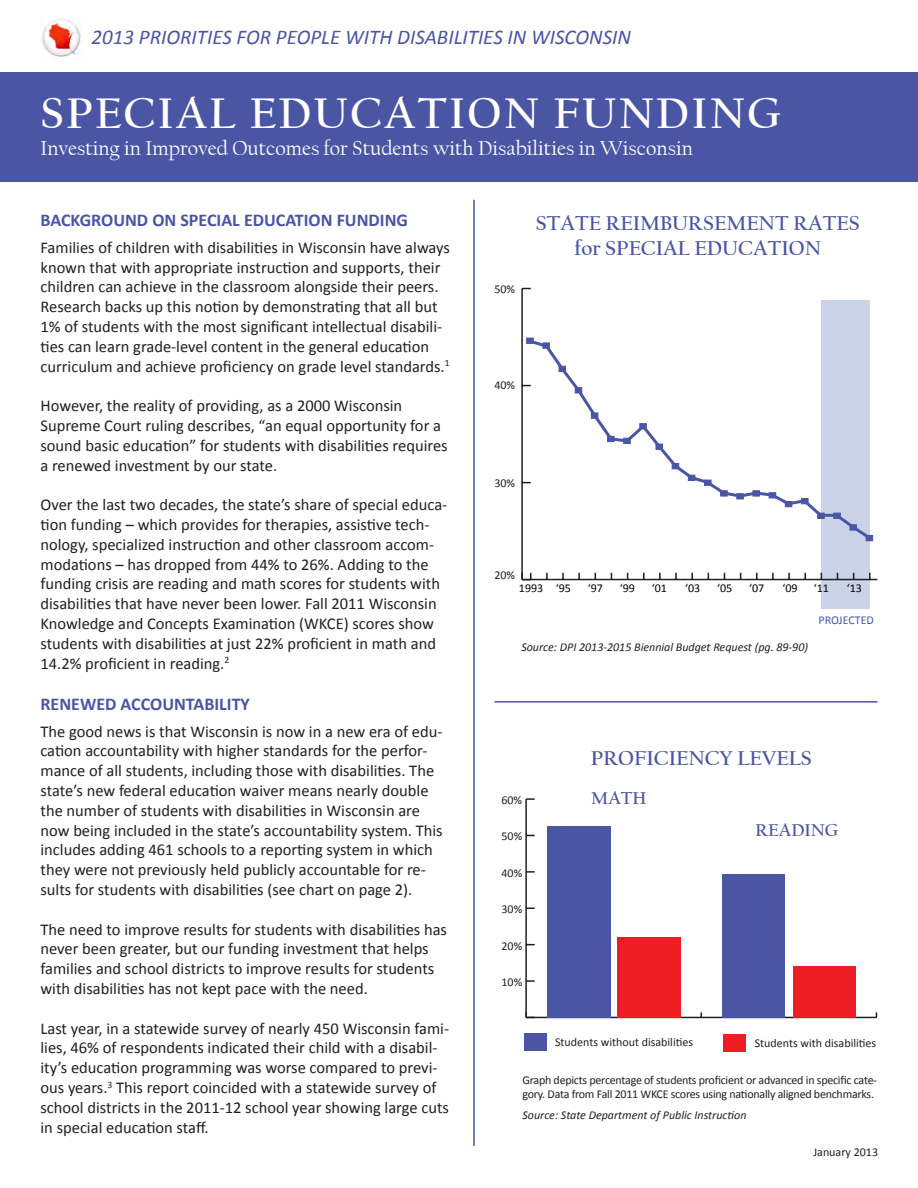
<style>
.page{position:relative;width:918px;height:1188px;background:#fff}
.page>*{position:absolute;margin:0;border:0;box-sizing:border-box;transform-origin:0 0}
.t1{font:700 45px "Californian FB";letter-spacing:.05em;color:#fff}
.t2{font:21px "Californian FB";color:#fff}
.t3{font:700 21px/25.2px "Californian FB";color:#4a55a4;text-align:center}
.t4{font:italic 21px "Calibri";color:#4a55a4}
.t5{font:700 18px "Calibri";color:#4a55a4}
.t6{font:700 18px "Californian FB";color:#4a55a4}
.t7{font:16.5px/19.8px "Calibri";color:#231f20}
.t8{font:12px/14.4px "Calibri";letter-spacing:-.02em;color:#231f20}
.t9{font:italic 12px "Calibri";color:#231f20}
.t10{font:12px "Calibri";color:#231f20}
.t11{font:12px "Calibri";color:#000}
.t12{font:12px "Calibri";color:#4a55a4}
</style>
<div class="page">
<div style="left:0;top:72px;width:918px;height:110px;background:#4a55a4"></div>
<img style="left:40px;top:18px;width:41px;height:39px">
<hr style="left:473px;top:200px;width:2px;height:946px;background:#4a55a4">
<hr style="left:494px;top:701px;width:384px;height:2px;background:#4a55a4">
<hr style="left:526px;top:1017px;width:350px;height:1px;background:#231f20">
<hr style="left:525px;top:799px;width:2px;height:218px;background:#231f20">
<svg style="left:525px;top:1012px;width:10px;height:6px"></svg>
<svg style="left:527px;top:980px;width:8px;height:2px"></svg>
<svg style="left:527px;top:871px;width:8px;height:2px"></svg>
<svg style="left:526px;top:798px;width:9px;height:2px"></svg>
<div style="left:617px;top:937px;width:63px;height:81px;background:#ee1d23"></div>
<div style="left:793px;top:966px;width:63px;height:52px;background:#ee1d23"></div>
<div style="left:547px;top:826px;width:63px;height:192px;background:#4a55a4"></div>
<div style="left:722px;top:874px;width:63px;height:144px;background:#4a55a4"></div>
<div style="left:524px;top:1033px;width:22px;height:18px;background:#4a55a4"></div>
<div style="left:723px;top:1034px;width:23px;height:18px;background:#ee1d23"></div>
<div style="left:821px;top:300px;width:49px;height:309px;background:#cad3e8"></div>
<hr style="left:522px;top:579px;width:355px;height:1px;background:#231f20">
<svg style="left:546px;top:573px;width:2px;height:6px"></svg>
<svg style="left:562px;top:573px;width:2px;height:6px"></svg>
<svg style="left:578px;top:573px;width:2px;height:6px"></svg>
<svg style="left:643px;top:573px;width:2px;height:6px"></svg>
<svg style="left:659px;top:573px;width:2px;height:6px"></svg>
<svg style="left:675px;top:573px;width:2px;height:6px"></svg>
<svg style="left:691px;top:573px;width:2px;height:6px"></svg>
<svg style="left:756px;top:573px;width:2px;height:6px"></svg>
<svg style="left:772px;top:573px;width:2px;height:6px"></svg>
<svg style="left:788px;top:573px;width:2px;height:6px"></svg>
<svg style="left:804px;top:573px;width:2px;height:6px"></svg>
<svg style="left:869px;top:573px;width:2px;height:6px"></svg>
<hr style="left:521px;top:289px;width:2px;height:291px;background:#231f20">
<svg style="left:521px;top:573px;width:10px;height:7px"></svg>
<svg style="left:527px;top:341px;width:346px;height:201px"></svg>
<svg style="left:526px;top:338px;width:8px;height:6px"></svg>
<div style="left:542px;top:343px;width:8px;height:6px;background:#4a55a4;border:1px solid #4a55a4"></div>
<div style="left:559px;top:366px;width:7px;height:6px;background:#4a55a4"></div>
<div style="left:575px;top:387px;width:7px;height:6px;background:#4a55a4;border:1px solid #4a55a4"></div>
<div style="left:591px;top:413px;width:7px;height:6px;background:#4a55a4;border:1px solid #4a55a4"></div>
<div style="left:607px;top:436px;width:7px;height:6px;background:#4a55a4"></div>
<div style="left:623px;top:438px;width:8px;height:6px;background:#4a55a4;border:1px solid #4a55a4"></div>
<svg style="left:639px;top:423px;width:8px;height:6px"></svg>
<div style="left:656px;top:444px;width:7px;height:6px;background:#4a55a4"></div>
<div style="left:672px;top:463px;width:7px;height:6px;background:#4a55a4"></div>
<div style="left:688px;top:475px;width:7px;height:6px;background:#4a55a4"></div>
<div style="left:704px;top:480px;width:7px;height:6px;background:#4a55a4;border:1px solid #4a55a4"></div>
<svg style="left:720px;top:490px;width:8px;height:6px"></svg>
<svg style="left:736px;top:493px;width:8px;height:6px"></svg>
<svg style="left:753px;top:490px;width:7px;height:6px"></svg>
<svg style="left:769px;top:492px;width:7px;height:6px"></svg>
<div style="left:785px;top:501px;width:7px;height:6px;background:#4a55a4;border:1px solid #4a55a4"></div>
<div style="left:801px;top:498px;width:7px;height:6px;background:#4a55a4"></div>
<div style="left:817px;top:513px;width:8px;height:6px;background:#4a55a4;border:1px solid #4a55a4"></div>
<div style="left:833px;top:513px;width:8px;height:6px;background:#4a55a4;border:1px solid #4a55a4"></div>
<div style="left:850px;top:524px;width:7px;height:6px;background:#4a55a4;border:1px solid #4a55a4"></div>
<div style="left:866px;top:535px;width:7px;height:6px;background:#4a55a4"></div>
<p class="t4" style="left:92px;top:22px;width:541px">2013 PRIORITIES FOR PEOPLE WITH DISABILITIES IN WISCONSIN</p>
<h1 class="t1" style="left:40px;top:87px;width:741px">SPECIAL EDUCATION FUNDING</h1>
<p class="t2" style="left:40px;top:136px;width:654px">Investing in Improved Outcomes for Students with Disabilities in Wisconsin</p>
<p class="t5" style="left:40px;top:209px;width:369px">BACKGROUND ON SPECIAL EDUCATION FUNDING</p>
<p class="t7" style="left:40px;top:238px;width:411px">Families of children with disabilities in Wisconsin have always known that with appropriate instruction and supports, their children can achieve in the classroom alongside their peers.<br>Research backs up this notion by demonstrating that all but 1% of students with the most significant intellectual disabili&shy;ties can learn grade-level content in the general education curriculum and achieve proficiency on grade level standards.<sup>1</sup></p>
<p class="t7" style="left:40px;top:396px;width:409px">However, the reality of providing, as a 2000 Wisconsin Supreme Court ruling describes, “an equal opportunity for a sound basic education” for students with disabilities requires a renewed investment by our state.</p>
<p class="t7" style="left:40px;top:495px;width:408px">Over the last two decades, the state’s share of special educa&shy;tion funding – which provides for therapies, assistive tech&shy;nology, specialized instruction and other classroom accom&shy;modations – has dropped from 44% to 26%. Adding to the funding crisis are reading and math scores for students with disabilities that have never been lower. Fall 2011 Wisconsin Knowledge and Concepts Examination (WKCE) scores show students with disabilities at just 22% proficient in math and 14.2% proficient in reading.<sup>2</sup></p>
<p class="t5" style="left:40px;top:693px;width:211px">RENEWED ACCOUNTABILITY</p>
<p class="t7" style="left:40px;top:721px;width:404px">The good news is that Wisconsin is now in a new era of edu&shy;cation accountability with higher standards for the perfor&shy;mance of all students, including those with disabilities. The state’s new federal education waiver means nearly double the number of students with disabilities in Wisconsin are now being included in the state’s accountability system. This includes adding 461 schools to a reporting system in which they were not previously held publicly accountable for re&shy;sults for students with disabilities (see chart on page 2).</p>
<p class="t7" style="left:40px;top:919px;width:408px">The need to improve results for students with disabilities has never been greater, but our funding investment that helps families and school districts to improve results for students with disabilities has not kept pace with the need.</p>
<p class="t7" style="left:40px;top:1018px;width:410px">Last year, in a statewide survey of nearly 450 Wisconsin fami&shy;lies, 46% of respondents indicated their child with a disabil&shy;ity’s education programming was worse compared to previ&shy;ous years.<sup>3</sup> This report coincided with a statewide survey of school districts in the 2011-12 school year showing large cuts in special education staff.</p>
<p class="t8" style="left:494px;top:282px;width:22px">50%</p>
<p class="t3" style="left:536px;top:211px;width:325px">STATE REIMBURSEMENT RATES for SPECIAL EDUCATION</p>
<p class="t8" style="left:494px;top:378px;width:22px">40%</p>
<p class="t8" style="left:494px;top:475px;width:22px">30%</p>
<p class="t8" style="left:494px;top:568px;width:22px">20%</p>
<p class="t11" style="left:519px;top:580px;width:26px">1993</p>
<p class="t11" style="left:556px;top:580px;width:17px">‘95</p>
<p class="t11" style="left:588px;top:580px;width:17px">‘97</p>
<p class="t11" style="left:620px;top:580px;width:17px">‘99</p>
<p class="t11" style="left:652px;top:580px;width:17px">‘01</p>
<p class="t11" style="left:685px;top:580px;width:17px">‘03</p>
<p class="t11" style="left:717px;top:580px;width:17px">‘05</p>
<p class="t11" style="left:749px;top:580px;width:17px">‘07</p>
<p class="t11" style="left:783px;top:580px;width:17px">‘09</p>
<p class="t11" style="left:814px;top:580px;width:17px">‘11</p>
<p class="t11" style="left:847px;top:580px;width:17px">‘13</p>
<p class="t12" style="left:819px;top:612px;width:57px">PROJECTED</p>
<p class="t9" style="left:521px;top:638px;width:288px">Source: DPI 2013-2015 Biennial Budget Request (pg. 89-90)</p>
<p class="t8" style="left:501px;top:792px;width:22px">60%</p>
<p class="t8" style="left:502px;top:829px;width:22px">50%</p>
<p class="t8" style="left:502px;top:865px;width:22px">40%</p>
<p class="t8" style="left:502px;top:902px;width:22px">30%</p>
<p class="t8" style="left:502px;top:939px;width:22px">20%</p>
<p class="t8" style="left:502px;top:975px;width:22px">10%</p>
<p class="t3" style="left:591px;top:746px;width:222px">PROFICIENCY LEVELS</p>
<p class="t6" style="left:591px;top:788px;width:57px">MATH</p>
<p class="t6" style="left:756px;top:820px;width:84px">READING</p>
<p class="t10" style="left:555px;top:1035px;width:140px">Students without disabilities</p>
<p class="t10" style="left:755px;top:1036px;width:123px">Students with disabilities</p>
<p class="t8" style="left:522px;top:1073px;width:356px">Graph depicts percentage of students proficient or advanced in specific cate&shy;gory. Data from Fall 2011 WKCE scores using nationally aligned benchmarks.</p>
<p class="t9" style="left:522px;top:1107px;width:226px">Source: State Department of Public Instruction</p>
<p class="t10" style="left:813px;top:1145px;width:66px">January 2013</p>
</div>
